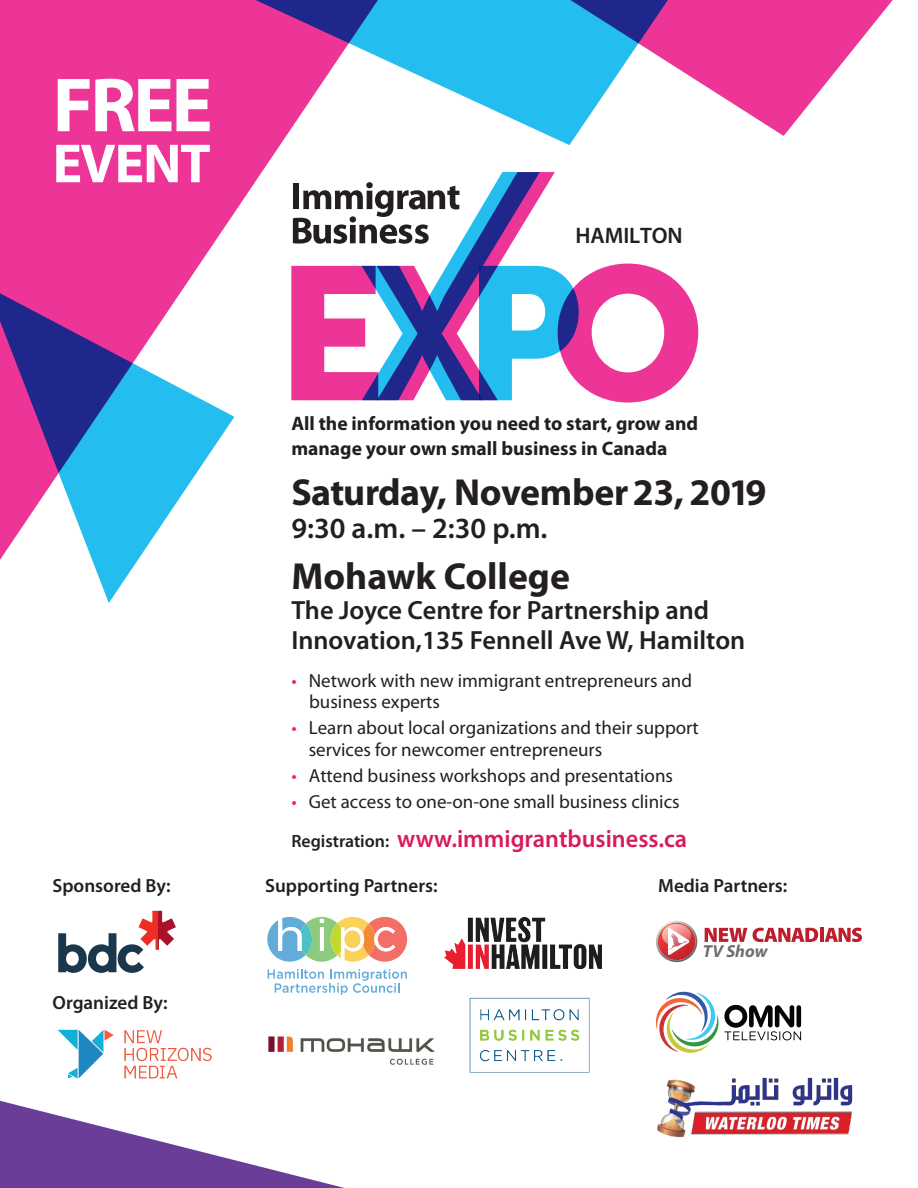
<style>
.page{position:relative;width:918px;height:1188px;background:#fff}
.page>*{position:absolute;margin:0;border:0;box-sizing:border-box;transform-origin:0 0}
.t1{font:700 77.4px "Myriad Pro";color:#fff}
.t2{font:700 55.5px "Myriad Pro";letter-spacing:-.02em;color:#fff}
.t3{font:700 37.8px "Myriad Pro";letter-spacing:-.005em;color:#231f20}
.t4{font:600 29.4px "Myriad Pro";color:#231f20}
.t5{font:600 26.4px/30px "Myriad Pro";color:#231f20}
.t6{font:600 24.75px "Myriad Pro";color:#d91a5b}
.t7{font:600 22.5px "Myriad Pro";letter-spacing:-.005em;color:#231f20}
.t8{font:700 19.5px/25.2px "Myriad Pro";color:#231f20}
.t9{font:600 19.05px "Myriad Pro";color:#231f20}
.t10{font:18.9px/21.3px "Myriad Pro";color:#231f20}
.t11{font:italic 700 17.4px "Myriad Pro";color:#6c6d70}
.s1{color:#ee1e7b}
.s2{font-size:17.7px;color:#231f20}
</style>
<div class="page">
<svg style="left:0;top:0;width:280px;height:418px;fill:#ec3596"></svg>
<svg style="left:226px;top:0;width:350px;height:145px"></svg>
<svg style="left:0;top:286px;width:234px;height:317px"></svg>
<svg style="left:291px;top:172px;width:407px;height:231px"></svg>
<svg style="left:549px;top:0;width:344px;height:136px"></svg>
<svg style="left:0;top:1100px;width:344px;height:88px"></svg>
<img style="left:39px;top:1029px;width:191px;height:73px">
<svg style="left:705px;top:928px;width:42px;height:14px"></svg>
<svg style="left:753px;top:928px;width:65px;height:14px"></svg>
<hr style="left:820px;top:928px;width:4px;height:14px;background:#be1d2c">
<svg style="left:825px;top:928px;width:37px;height:14px"></svg>
<svg style="left:656px;top:921px;width:41px;height:41px"></svg>
<img style="left:445px;top:917px;width:157px;height:51px">
<img style="left:657px;top:1077px;width:196px;height:61px">
<img style="left:452px;top:968px;width:150px;height:105px">
<img style="left:268px;top:1036px;width:167px;height:29px">
<svg style="left:58px;top:911px;width:118px;height:62px"></svg>
<svg style="left:268px;top:969px;width:139px;height:26px"></svg>
<svg style="left:267px;top:917px;width:140px;height:45px"></svg>
<svg style="left:655px;top:991px;width:146px;height:62px"></svg>
<h1 class="t1" style="left:53px;top:55px;width:162px">FREE</h1>
<h2 class="t2" style="left:53px;top:127px;width:160px">EVENT</h2>
<p class="t7" style="left:576px;top:221px;width:109px">HAMILTON</p>
<p class="t8" style="left:291px;top:410px;width:408px">All the information you need to start, grow and manage your own small business in Canada</p>
<h3 class="t3" style="left:291px;top:468px;width:477px">Saturday, November23, 2019</h3>
<h3 class="t4" style="left:291px;top:510px;width:258px">9:30 a.m. – 2:30 p.m.</h3>
<h3 class="t3" style="left:291px;top:552px;width:280px">Mohawk College</h3>
<h3 class="t5" style="left:291px;top:595px;width:456px">The Joyce Centre for Partnership and<br>Innovation,135 Fennell Ave W, Hamilton</h3>
<p class="t10" style="left:309px;top:670px;width:384px;text-indent:-18px"><span class="s1">•</span> Network with new immigrant entrepreneurs and business experts</p>
<p class="t10" style="left:309px;top:717px;width:391px;text-indent:-17px"><span class="s1">•</span> Learn about local organizations and their support services for newcomer entrepreneurs</p>
<p class="t10" style="left:291px;top:765px;width:383px"><span class="s1">•</span> Attend business workshops and presentations</p>
<p class="t10" style="left:291px;top:791px;width:390px"><span class="s1">•</span> Get access to one-on-one small business clinics</p>
<h3 class="t6" style="left:291px;top:823px;width:397px"><span class="s2">Registration:</span> www.immigrantbusiness.ca</h3>
<p class="t9" style="left:53px;top:873px;width:120px">Sponsored By:</p>
<p class="t9" style="left:265px;top:873px;width:174px">Supporting Partners:</p>
<p class="t9" style="left:658px;top:873px;width:131px">Media Partners:</p>
<p class="t9" style="left:53px;top:991px;width:117px">Organized By:</p>
<p class="t11" style="left:703px;top:940px;width:66px">TV Show</p>
</div>
